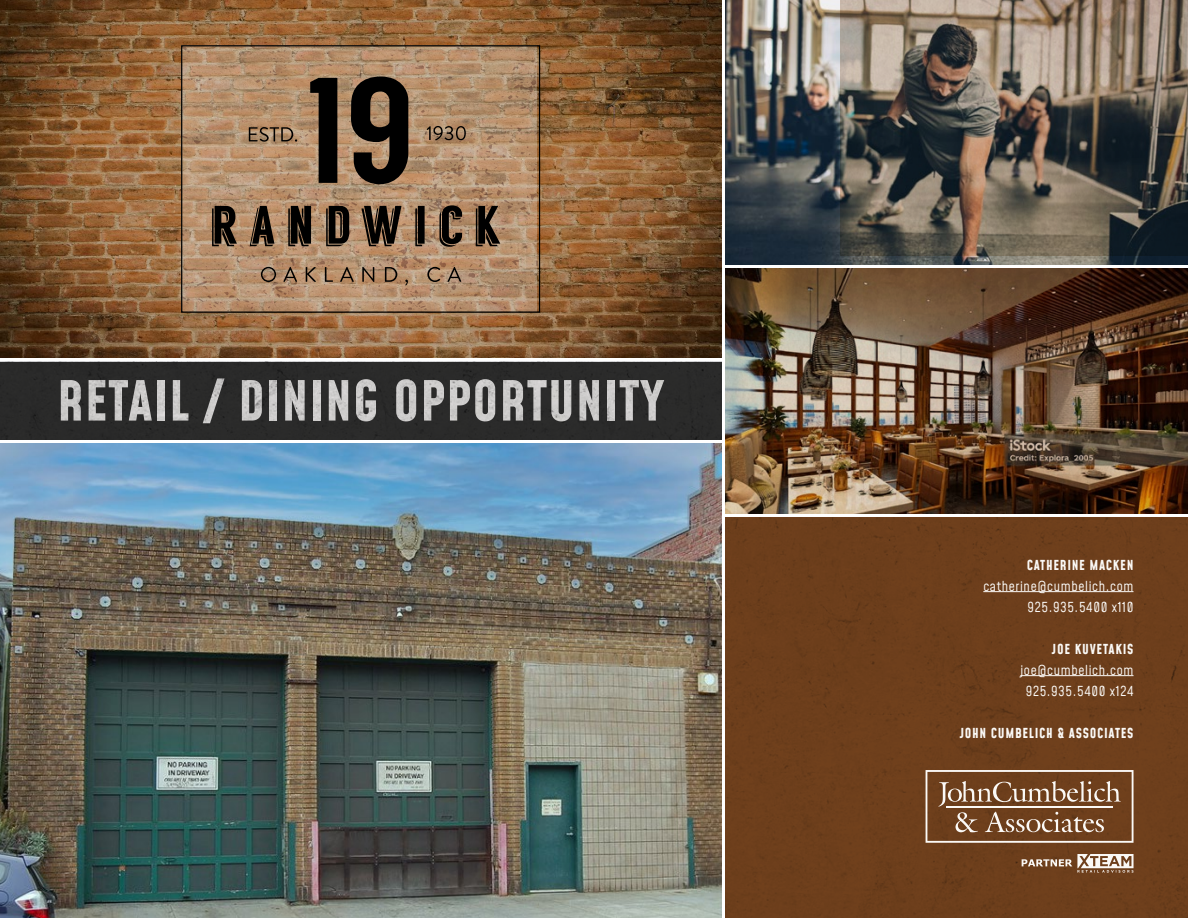
<style>
.page{position:relative;width:1188px;height:918px;background:#fff}
.page>*{position:absolute;margin:0;border:0;box-sizing:border-box;transform-origin:0 0}
.t1{font:700 54px "Mohave";letter-spacing:.01em;color:#fbf9f6}
.t2{font:13.5px/21px "Mohave";letter-spacing:.05em;color:#fbf9f6;text-align:right}
.t3{font:700 13.5px "Mohave";letter-spacing:.05em;color:#fbf9f6}
</style>
<div class="page">
<div style="left:726px;top:518px;width:462px;height:400px;background:#6d3e1c"></div>
<img style="left:726px;top:268px;width:462px;height:246px">
<img style="left:726px;top:0;width:462px;height:265px">
<img style="left:0;top:0;width:721px;height:357px">
<img style="left:0;top:444px;width:721px;height:474px">
<svg style="left:1022px;top:854px;width:112px;height:19px"></svg>
<svg style="left:926px;top:770px;width:208px;height:73px"></svg>
<hr style="left:983px;top:591px;width:151px;height:1px;background:#fbf9f6">
<hr style="left:1020px;top:675px;width:114px;height:1px;background:#fbf9f6">
<svg style="left:181px;top:45px;width:357px;height:265px;background:#9d7e61"></svg>
<div style="left:0;top:362px;width:721px;height:77px;background:#2a2a2a"></div>
<img style="left:840px;top:0;width:348px;height:256px">
<h1 class="t1" style="left:57px;top:367px;width:609px">RETAIL / DINING OPPORTUNITY</h1>
<p class="t3" style="left:1027px;top:556px;width:108px">CATHERINE MACKEN</p>
<p class="t2" style="left:983px;top:576px;width:152px">catherine@cumbelich.com<br>925.935.5400 x110</p>
<p class="t3" style="left:1052px;top:640px;width:83px">JOE KUVETAKIS</p>
<p class="t2" style="left:1020px;top:660px;width:115px;text-align:center">joe@cumbelich.com<br>925.935.5400 x124</p>
<p class="t3" style="left:960px;top:724px;width:175px">JOHN CUMBELICH &amp; ASSOCIATES</p>
</div>
